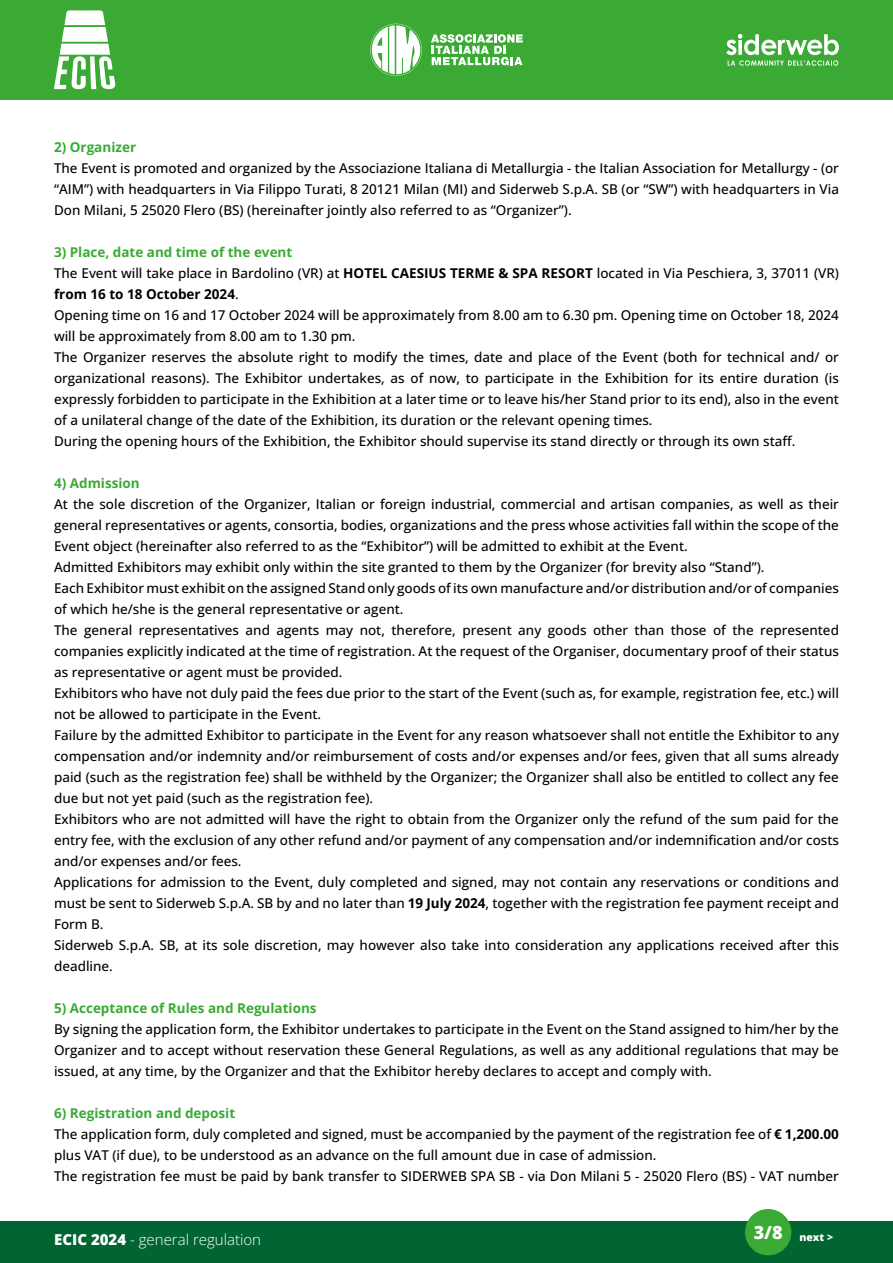
<style>
.page{position:relative;width:893px;height:1263px;background:#fff}
.page>*{position:absolute;margin:0;border:0;box-sizing:border-box;transform-origin:0 0}
.t1{font:300 15px "Open Sans";color:#fff}
.t2{font:500 13.5px/21px "Open Sans";color:#000}
.t3{font:700 13.5px "Open Sans";color:#3aaa35}
.t4{font:800 10.5px "Open Sans";color:#fff}
.s1{font-weight:700;color:#3aaa35}
.s2{font-weight:700}
.s3{font-weight:800}
</style>
<div class="page">
<div style="left:0;top:0;width:893px;height:100px;background:#3aaa35"></div>
<div style="left:0;top:1221px;width:893px;height:42px;background:#006533"></div>
<svg style="left:726px;top:34px;width:113px;height:32px"></svg>
<svg style="left:431px;top:34px;width:92px;height:31px"></svg>
<svg style="left:370px;top:24px;width:52px;height:52px"></svg>
<svg style="left:54px;top:10px;width:61px;height:79px"></svg>
<div style="left:745px;top:1209px;width:46px;height:46px;background:#3aaa35;border-radius:50%"></div>
<p class="t3" style="left:54px;top:138px;width:84px">2) Organizer</p>
<p class="t2" style="left:54px;top:157px;width:786px;text-align:justify">The Event is promoted and organized by the Associazione Italiana di Metallurgia - the Italian Association for Metallurgy - (or “AIM”) with headquarters in Via Filippo Turati, 8 20121 Milan (MI) and Siderweb S.p.A. SB (or “SW”) with headquarters in Via Don Milani, 5 25020 Flero (BS) (hereinafter jointly also referred to as “Organizer”).</p>
<p class="t2" style="left:54px;top:241px;width:786px"><span class="s1">3) Place, date and time of the event<br></span>The Event will take place in Bardolino (VR) at <span class="s2">HOTEL CAESIUS TERME &amp; SPA RESORT</span> located in Via Peschiera, 3, 37011 (VR) <span class="s2">from 16 to 18 October 2024</span>.<br>Opening time on 16 and 17 October 2024 will be approximately from 8.00 am to 6.30 pm. Opening time on October 18, 2024 will be approximately from 8.00 am to 1.30 pm.<br>The Organizer reserves the absolute right to modify the times, date and place of the Event (both for technical and/ or organizational reasons). The Exhibitor undertakes, as of now, to participate in the Exhibition for its entire duration (is expressly forbidden to participate in the Exhibition at a later time or to leave his/her Stand prior to its end), also in the event of a unilateral change of the date of the Exhibition, its duration or the relevant opening times.<br>During the opening hours of the Exhibition, the Exhibitor should supervise its stand directly or through its own staff.</p>
<p class="t3" style="left:54px;top:474px;width:87px">4) Admission</p>
<p class="t2" style="left:54px;top:493px;width:786px">At the sole discretion of the Organizer, Italian or foreign industrial, commercial and artisan companies, as well as their general representatives or agents, consortia, bodies, organizations and the press whose activities fall within the scope of the Event object (hereinafter also referred to as the “Exhibitor”) will be admitted to exhibit at the Event.<br>Admitted Exhibitors may exhibit only within the site granted to them by the Organizer (for brevity also “Stand”).<br>Each Exhibitor must exhibit on the assigned Stand only goods of its own manufacture and/or distribution and/or of companies of which he/she is the general representative or agent.<br>The general representatives and agents may not, therefore, present any goods other than those of the represented companies explicitly indicated at the time of registration. At the request of the Organiser, documentary proof of their status as representative or agent must be provided.<br>Exhibitors who have not duly paid the fees due prior to the start of the Event (such as, for example, registration fee, etc.) will not be allowed to participate in the Event.<br>Failure by the admitted Exhibitor to participate in the Event for any reason whatsoever shall not entitle the Exhibitor to any compensation and/or indemnity and/or reimbursement of costs and/or expenses and/or fees, given that all sums already paid (such as the registration fee) shall be withheld by the Organizer; the Organizer shall also be entitled to collect any fee due but not yet paid (such as the registration fee).<br>Exhibitors who are not admitted will have the right to obtain from the Organizer only the refund of the sum paid for the entry fee, with the exclusion of any other refund and/or payment of any compensation and/or indemnification and/or costs and/or expenses and/or fees.<br>Applications for admission to the Event, duly completed and signed, may not contain any reservations or conditions and must be sent to Siderweb S.p.A. SB by and no later than <span class="s2">19 July 2024</span>, together with the registration fee payment receipt and Form B.<br>Siderweb S.p.A. SB, at its sole discretion, may however also take into consideration any applications received after this deadline.</p>
<p class="t3" style="left:54px;top:999px;width:264px">5) Acceptance of Rules and Regulations</p>
<p class="t2" style="left:54px;top:1018px;width:786px;text-align:justify">By signing the application form, the Exhibitor undertakes to participate in the Event on the Stand assigned to him/her by the Organizer and to accept without reservation these General Regulations, as well as any additional regulations that may be issued, at any time, by the Organizer and that the Exhibitor hereby declares to accept and comply with.</p>
<p class="t2" style="left:54px;top:1102px;width:786px"><span class="s1">6) Registration and deposit<br></span>The application form, duly completed and signed, must be accompanied by the payment of the registration fee of <span class="s2">€ 1,200.00 </span>plus VAT (if due), to be understood as an advance on the full amount due in case of admission.<br>The registration fee must be paid by bank transfer to SIDERWEB SPA SB - via Don Milani 5 - 25020 Flero (BS) - VAT number</p>
<p class="t1" style="left:54px;top:1229px;width:208px"><span class="s3">ECIC 2024</span> - general regulation</p>
<p class="t4" style="left:754px;top:1230px;width:81px"><sup>3/8</sup> next &gt;</p>
</div>
